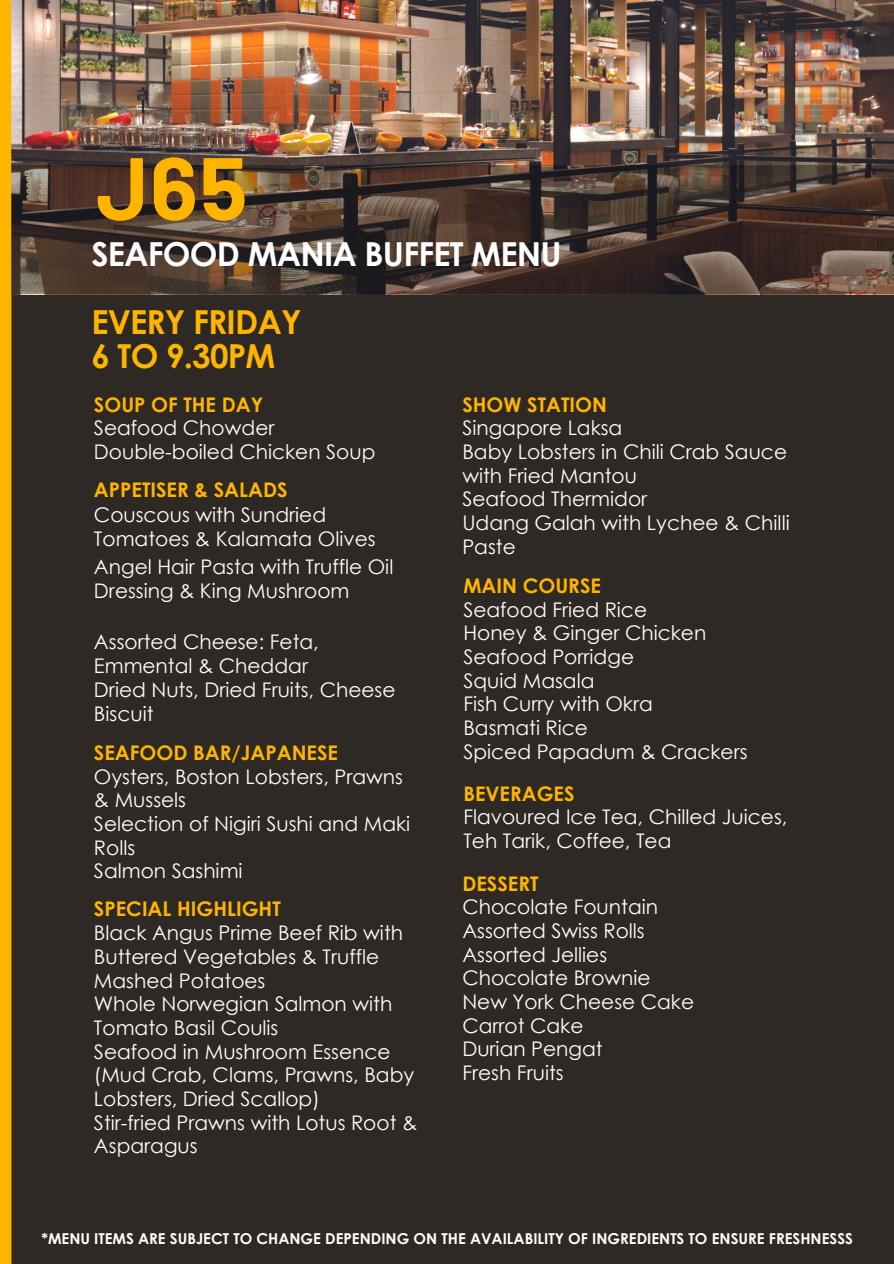
<style>
.page{position:relative;width:894px;height:1264px;background:#fff}
.page>*{position:absolute;margin:0;border:0;box-sizing:border-box;transform-origin:0 0}
.t1{font:700 88.5px "Barlow";color:#ffb500}
.t2{font:700 33px "Century Gothic";letter-spacing:-.025em;color:#fff}
.t3{font:700 33px "Century Gothic";letter-spacing:-.025em;color:#ffb500}
.t4{font:20.1px/23.7px "Century Gothic";color:#fff}
.t5{font:700 20.1px "Century Gothic";color:#ffb500}
.t6{font:700 15px "Century Gothic";color:#fff}
</style>
<div class="page">
<div style="left:11px;top:295px;width:882px;height:968px;background:#2e2925"></div>
<img style="left:7px;top:0;width:886px;height:295px">
<svg style="left:11px;top:166px;width:882px;height:128px;background:#4a3930"></svg>
<div style="left:6px;top:3px;width:5px;height:1260px;background:#ffb500"></div>
<div style="left:0;top:0;width:7px;height:1263px;background:#ffb500"></div>
<p class="t1" style="left:96px;top:132px;width:153px">J65</p>
<p class="t2" style="left:91px;top:233px;width:471px">SEAFOOD MANIA BUFFET MENU</p>
<p class="t3" style="left:91px;top:301px;width:211px">EVERY FRIDAY</p>
<p class="t3" style="left:91px;top:334px;width:185px">6 TO 9.30PM</p>
<p class="t5" style="left:94px;top:391px;width:171px">SOUP OF THE DAY</p>
<p class="t4" style="left:94px;top:415px;width:182px">Seafood Chowder</p>
<p class="t4" style="left:94px;top:439px;width:283px">Double-boiled Chicken Soup</p>
<p class="t5" style="left:94px;top:477px;width:195px">APPETISER &amp; SALADS</p>
<p class="t4" style="left:94px;top:502px;width:283px">Couscous with Sundried<br>Tomatoes &amp; Kalamata Olives</p>
<p class="t4" style="left:94px;top:553px;width:301px">Angel Hair Pasta with Truffle Oil<br>Dressing &amp; King Mushroom</p>
<p class="t4" style="left:94px;top:629px;width:226px">Assorted Cheese: Feta,<br>Emmental &amp; Cheddar</p>
<p class="t4" style="left:94px;top:677px;width:303px">Dried Nuts, Dried Fruits, Cheese<br>Biscuit</p>
<p class="t5" style="left:94px;top:739px;width:245px">SEAFOOD BAR/JAPANESE</p>
<p class="t4" style="left:94px;top:764px;width:310px">Oysters, Boston Lobsters, Prawns &amp; Mussels</p>
<p class="t4" style="left:94px;top:811px;width:318px">Selection of Nigiri Sushi and Maki<br>Rolls</p>
<p class="t4" style="left:94px;top:858px;width:150px">Salmon Sashimi</p>
<p class="t5" style="left:94px;top:896px;width:188px">SPECIAL HIGHLIGHT</p>
<p class="t4" style="left:94px;top:920px;width:310px">Black Angus Prime Beef Rib with<br>Buttered Vegetables &amp; Truffle<br>Mashed Potatoes</p>
<p class="t4" style="left:94px;top:991px;width:300px">Whole Norwegian Salmon with<br>Tomato Basil Coulis</p>
<p class="t4" style="left:94px;top:1038px;width:298px">Seafood in Mushroom Essence</p>
<p class="t4" style="left:94px;top:1062px;width:322px">(Mud Crab, Clams, Prawns, Baby<br>Lobsters, Dried Scallop)</p>
<p class="t4" style="left:94px;top:1109px;width:325px">Stir-fried Prawns with Lotus Root &amp;<br>Asparagus</p>
<p class="t5" style="left:462px;top:391px;width:146px">SHOW STATION</p>
<p class="t4" style="left:462px;top:415px;width:161px">Singapore Laksa</p>
<p class="t4" style="left:462px;top:439px;width:326px">Baby Lobsters in Chili Crab Sauce with Fried Mantou</p>
<p class="t4" style="left:462px;top:486px;width:186px">Seafood Thermidor</p>
<p class="t4" style="left:462px;top:510px;width:329px">Udang Galah with Lychee &amp; Chilli<br>Paste</p>
<p class="t5" style="left:463px;top:572px;width:139px">MAIN COURSE</p>
<p class="t4" style="left:463px;top:597px;width:185px">Seafood Fried Rice</p>
<p class="t4" style="left:463px;top:620px;width:244px">Honey &amp; Ginger Chicken</p>
<p class="t4" style="left:463px;top:644px;width:172px">Seafood Porridge</p>
<p class="t4" style="left:463px;top:668px;width:132px">Squid Masala</p>
<p class="t4" style="left:463px;top:691px;width:191px">Fish Curry with Okra</p>
<p class="t4" style="left:463px;top:715px;width:126px">Basmati Rice</p>
<p class="t4" style="left:463px;top:738px;width:285px">Spiced Papadum &amp; Crackers</p>
<p class="t5" style="left:463px;top:780px;width:113px">BEVERAGES</p>
<p class="t4" style="left:463px;top:804px;width:325px">Flavoured Ice Tea, Chilled Juices,<br>Teh Tarik, Coffee, Tea</p>
<p class="t5" style="left:462px;top:870px;width:78px">DESSERT</p>
<p class="t4" style="left:462px;top:894px;width:197px">Chocolate Fountain</p>
<p class="t4" style="left:462px;top:918px;width:184px">Assorted Swiss Rolls</p>
<p class="t4" style="left:462px;top:941px;width:146px">Assorted Jellies</p>
<p class="t4" style="left:462px;top:965px;width:190px">Chocolate Brownie</p>
<p class="t4" style="left:462px;top:989px;width:233px">New York Cheese Cake</p>
<p class="t4" style="left:462px;top:1012px;width:123px">Carrot Cake</p>
<p class="t4" style="left:462px;top:1036px;width:142px">Durian Pengat</p>
<p class="t4" style="left:462px;top:1060px;width:103px">Fresh Fruits</p>
<p class="t6" style="left:41px;top:1228px;width:812px">*MENU ITEMS ARE SUBJECT TO CHANGE DEPENDING ON THE AVAILABILITY OF INGREDIENTS TO ENSURE FRESHNESSS</p>
</div>
